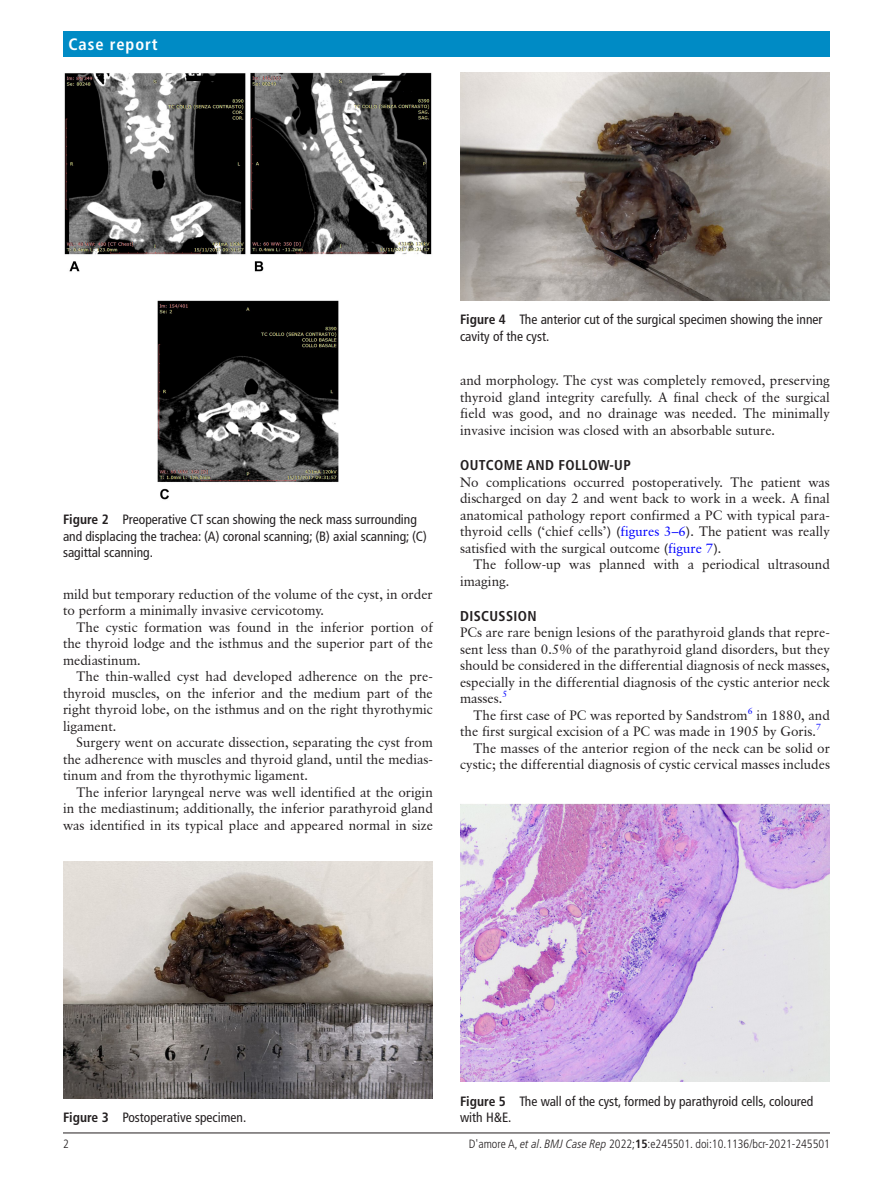
<style>
.page{position:relative;width:893px;height:1191px;background:#fff}
.page>*{position:absolute;margin:0;border:0;box-sizing:border-box;transform-origin:0 0}
.t1{font:700 condensed 16.5px "Frutiger LT Pro";letter-spacing:.055em;color:#fff}
.t2{font:700 condensed 14.25px "Frutiger LT Pro";letter-spacing:.025em;color:#231f20}
.t3{font:13.5px/16.5px "Classical Garamond BT";color:#231f20;text-align:justify}
.t4{font:condensed 13.5px/16.5px "Frutiger LT Pro";color:#231f20}
.t5{font:300 condensed 12px "Frutiger LT Pro";color:#231f20}
.t6{font:9px "Classical Garamond BT";color:#00f}
.s1{font-weight:700}
.s2{color:#00f}
.s3{font-style:italic}
</style>
<div class="page">
<hr style="left:63px;top:1132px;width:767px;height:1px;background:#231f20">
<div style="left:63px;top:31px;width:767px;height:25px;background:#008bc5"></div>
<img style="left:64px;top:72px;width:368px;height:428px">
<img style="left:63px;top:861px;width:370px;height:237px">
<img style="left:460px;top:72px;width:370px;height:228px">
<img style="left:460px;top:803px;width:370px;height:278px">
<p class="t1" style="left:69px;top:34px;width:91px">Case report</p>
<p class="t4" style="left:63px;top:511px;width:365px"><span class="s1">Figure 2</span> Preoperative CT scan showing the neck mass surrounding and displacing the trachea: (A) coronal scanning; (B) axial scanning; (C) sagittal scanning.</p>
<p class="t3" style="left:63px;top:585px;width:371px">mild but temporary reduction of the volume of the cyst, in order to perform a minimally invasive cervicotomy.</p>
<p class="t3" style="left:63px;top:618px;width:371px;text-indent:14px">The cystic formation was found in the inferior portion of the thyroid lodge and the isthmus and the superior part of the mediastinum.</p>
<p class="t3" style="left:63px;top:668px;width:371px;text-indent:14px">The thin-walled cyst had developed adherence on the pre&shy;thyroid muscles, on the inferior and the medium part of the right thyroid lobe, on the isthmus and on the right thyrothymic ligament.</p>
<p class="t3" style="left:63px;top:734px;width:371px;text-indent:14px">Surgery went on accurate dissection, separating the cyst from the adherence with muscles and thyroid gland, until the medias&shy;tinum and from the thyrothymic ligament.</p>
<p class="t3" style="left:63px;top:783px;width:371px;text-indent:14px">The inferior laryngeal nerve was well identified at the origin in the mediastinum; additionally, the inferior parathyroid gland was identified in its typical place and appeared normal in size</p>
<p class="t4" style="left:460px;top:311px;width:364px"><span class="s1">Figure 4</span> The anterior cut of the surgical specimen showing the inner cavity of the cyst.</p>
<p class="t3" style="left:460px;top:372px;width:371px">and morphology. The cyst was completely removed, preserving thyroid gland integrity carefully. A final check of the surgical field was good, and no drainage was needed. The minimally invasive incision was closed with an absorbable suture.</p>
<p class="t2" style="left:460px;top:456px;width:172px">OUTCOME AND FOLLOW-UP</p>
<p class="t3" style="left:460px;top:473px;width:371px">No complications occurred postoperatively. The patient was discharged on day 2 and went back to work in a week. A final anatomical pathology report confirmed a PC with typical para&shy;thyroid cells (‘chief cells’) (<span class="s2">figures 3–6</span>). The patient was really satisfied with the surgical outcome (<span class="s2">figure 7</span>).</p>
<p class="t3" style="left:460px;top:556px;width:371px;text-indent:14px">The follow-up was planned with a periodical ultrasound imaging.</p>
<p class="t2" style="left:460px;top:607px;width:78px">DISCUSSION</p>
<p class="t3" style="left:460px;top:624px;width:371px">PCs are rare benign lesions of the parathyroid glands that repre-</p>
<p class="t3" style="left:460px;top:640px;width:371px">sent less than 0.5% of the parathyroid gland disorders, but they</p>
<p class="t3" style="left:460px;top:657px;width:371px">should be considered in the differential diagnosis of neck masses,</p>
<p class="t3" style="left:460px;top:673px;width:371px">especially in the differential diagnosis of the cystic anterior neck</p>
<p class="t3" style="left:460px;top:690px;width:49px">masses.<sup>5</sup></p>
<p class="t3" style="left:474px;top:706px;width:276px">The first case of PC was reported by Sandstrom</p>
<p class="t6" style="left:748px;top:705px;width:6px">6</p>
<p class="t3" style="left:756px;top:706px;width:75px">in 1880, and</p>
<p class="t3" style="left:460px;top:723px;width:363px">the first surgical excision of a PC was made in 1905 by Goris.<sup>7</sup></p>
<p class="t3" style="left:474px;top:739px;width:358px">The masses of the anterior region of the neck can be solid or</p>
<p class="t3" style="left:460px;top:756px;width:371px">cystic; the differential diagnosis of cystic cervical masses includes</p>
<p class="t4" style="left:63px;top:1109px;width:185px"><span class="s1">Figure 3</span> Postoperative specimen.</p>
<p class="t4" style="left:460px;top:1092px;width:355px"><span class="s1">Figure 5</span> The wall of the cyst, formed by parathyroid cells, coloured with H&amp;E.</p>
<p class="t5" style="left:63px;top:1136px;width:7px">2</p>
<p class="t5" style="left:469px;top:1136px;width:363px">D'amore A, <span class="s3">et al</span>. <span class="s3">BMJ Case Rep</span> 2022;<span class="s1">15</span>:e245501. doi:10.1136/bcr-2021-245501</p>
</div>
